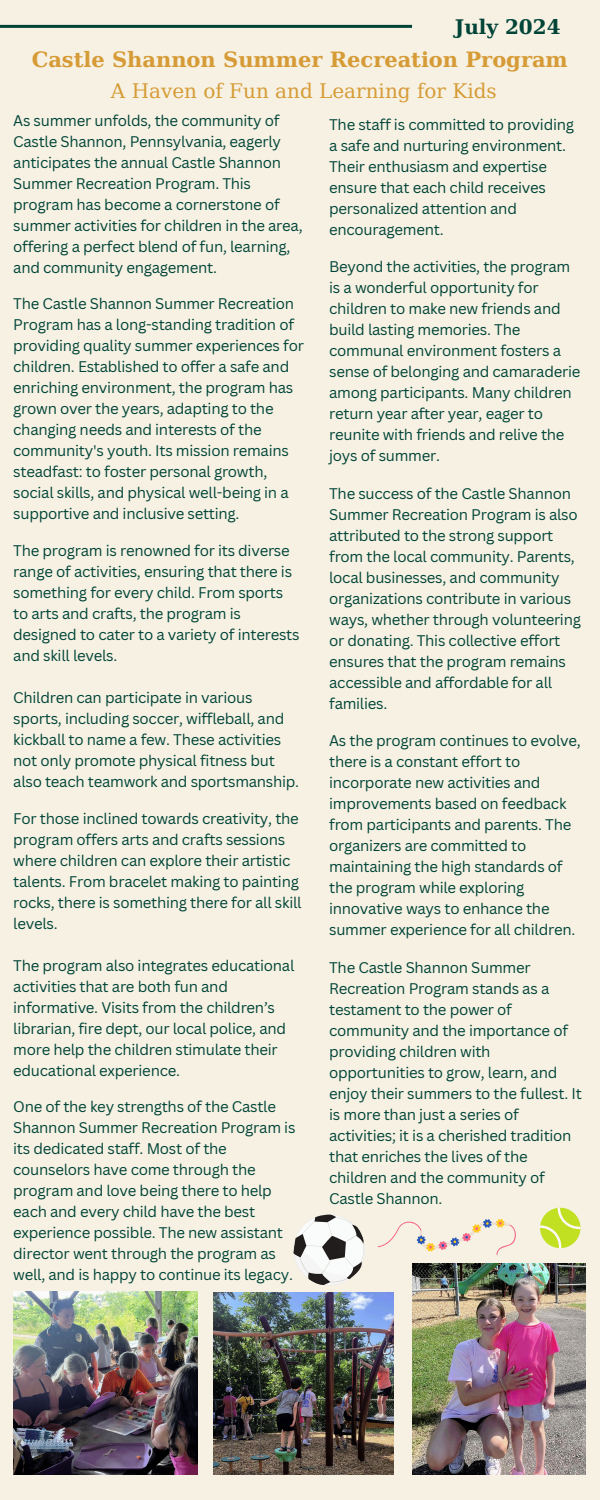
<style>
.page{position:relative;width:600px;height:1500px;background:#f6f1e2}
.page>*{position:absolute;margin:0;border:0;box-sizing:border-box;transform-origin:0 0}
.t1{font:700 21px "DejaVu Serif";color:#d69b36}
.t2{font:20px "DejaVu Serif";color:#d69b36}
.t3{font:700 20px "DejaVu Serif";color:#004438}
.t4{font:15px/21px "Canva Sans";letter-spacing:-.02em;color:#004438}
</style>
<div class="page">
<hr style="left:0;top:25px;width:412px;height:3px;background:#004438">
<img style="left:214px;top:1292px;width:180px;height:182px">
<img style="left:412px;top:1263px;width:173px;height:212px">
<img style="left:13px;top:1292px;width:185px;height:183px">
<img style="left:375px;top:1219px;width:149px;height:93px">
<svg style="left:540px;top:1208px;width:40px;height:40px"></svg>
<svg style="left:293px;top:1214px;width:71px;height:71px"></svg>
<p class="t3" style="left:455px;top:15px;width:107px">July 2024</p>
<p class="t1" style="left:32px;top:47px;width:538px">Castle Shannon Summer Recreation Program</p>
<p class="t2" style="left:111px;top:80px;width:387px">A Haven of Fun and Learning for Kids</p>
<p class="t4" style="left:13px;top:109px;width:291px">As summer unfolds, the community of Castle Shannon, Pennsylvania, eagerly anticipates the annual Castle Shannon Summer Recreation Program. This program has become a cornerstone of summer activities for children in the area, offering a perfect blend of fun, learning, and community engagement.</p>
<p class="t4" style="left:329px;top:114px;width:246px">The staff is committed to providing a safe and nurturing environment.<br>Their enthusiasm and expertise ensure that each child receives personalized attention and encouragement.</p>
<p class="t4" style="left:329px;top:256px;width:253px">Beyond the activities, the program is a wonderful opportunity for children to make new friends and build lasting memories. The communal environment fosters a sense of belonging and camaraderie among participants. Many children return year after year, eager to reunite with friends and relive the joys of summer.</p>
<p class="t4" style="left:329px;top:483px;width:253px">The success of the Castle Shannon<br>Summer Recreation Program is also attributed to the strong support from the local community. Parents, local businesses, and community organizations contribute in various ways, whether through volunteering or donating. This collective effort ensures that the program remains accessible and affordable for all families.</p>
<p class="t4" style="left:329px;top:730px;width:253px">As the program continues to evolve, there is a constant effort to incorporate new activities and improvements based on feedback from participants and parents. The organizers are committed to maintaining the high standards of the program while exploring innovative ways to enhance the summer experience for all children.</p>
<p class="t4" style="left:329px;top:957px;width:254px">The Castle Shannon Summer<br>Recreation Program stands as a testament to the power of community and the importance of providing children with opportunities to grow, learn, and enjoy their summers to the fullest. It is more than just a series of activities; it is a cherished tradition that enriches the lives of the children and the community of<br>Castle Shannon.</p>
<p class="t4" style="left:13px;top:293px;width:292px">The Castle Shannon Summer Recreation Program has a long-standing tradition of providing quality summer experiences for children. Established to offer a safe and enriching environment, the program has grown over the years, adapting to the changing needs and interests of the community's youth. Its mission remains steadfast: to foster personal growth, social skills, and physical well-being in a supportive and inclusive setting.</p>
<p class="t4" style="left:13px;top:539px;width:288px">The program is renowned for its diverse range of activities, ensuring that there is something for every child. From sports to arts and crafts, the program is designed to cater to a variety of interests and skill levels.</p>
<p class="t4" style="left:13px;top:686px;width:288px">Children can participate in various sports, including soccer, wiffleball, and kickball to name a few. These activities not only promote physical fitness but also teach teamwork and sportsmanship.</p>
<p class="t4" style="left:13px;top:807px;width:290px">For those inclined towards creativity, the program offers arts and crafts sessions where children can explore their artistic talents. From bracelet making to painting rocks, there is something there for all skill levels.</p>
<p class="t4" style="left:13px;top:954px;width:283px">The program also integrates educational activities that are both fun and informative. Visits from the children’s librarian, fire dept, our local police, and more help the children stimulate their educational experience.</p>
<p class="t4" style="left:13px;top:1096px;width:284px">One of the key strengths of the Castle Shannon Summer Recreation Program is its dedicated staff. Most of the counselors have come through the program and love being there to help each and every child have the best experience possible. The new assistant director went through the program as well, and is happy to continue its legacy.</p>
</div>
